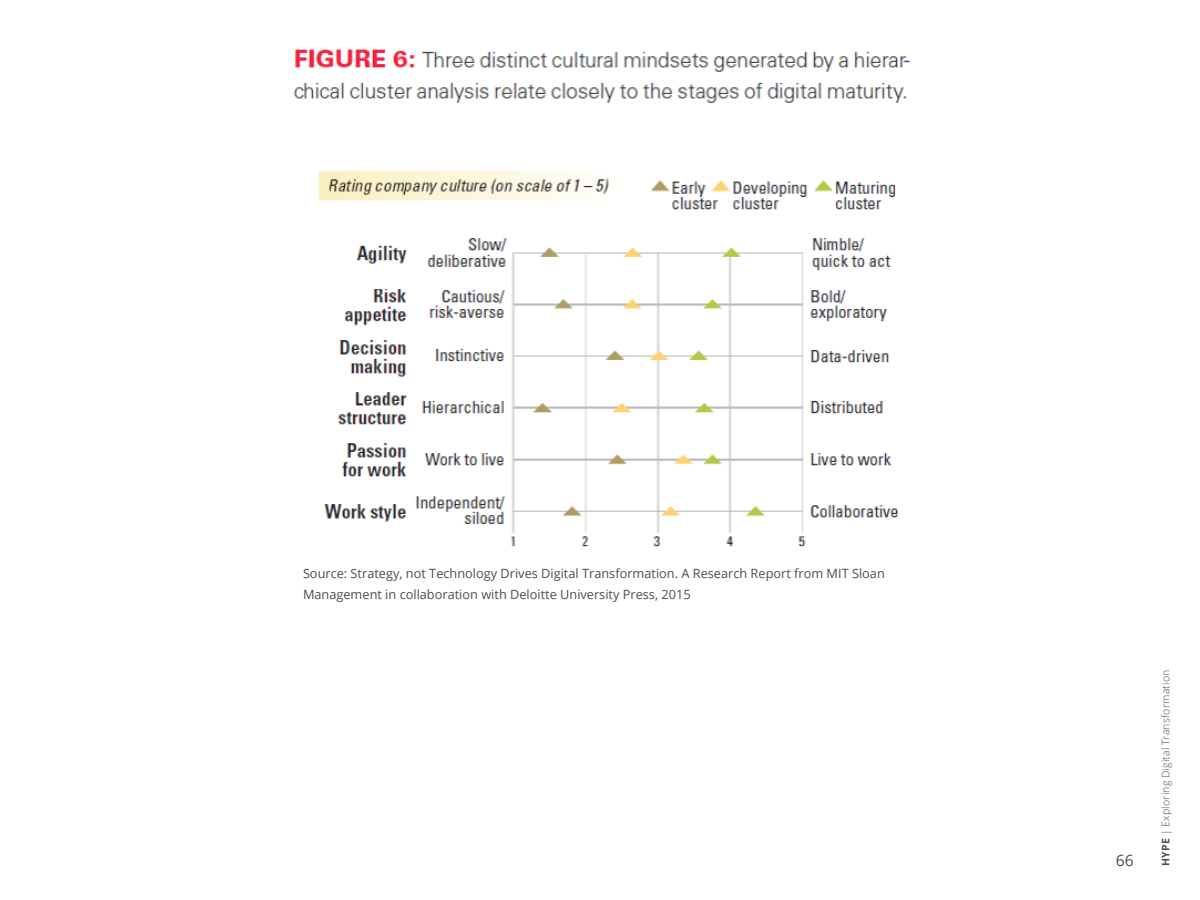
<style>
.page{position:relative;width:1200px;height:900px;background:#fff}
.page>*{position:absolute;margin:0;border:0;box-sizing:border-box;transform-origin:0 0}
.t1{font:15.75px "Open Sans";color:#4d4d4f}
.t2{font:12.75px/21px "Open Sans";color:#4d4d4f}
.t3{font:300 10.5px "Open Sans";letter-spacing:.02em;color:#4d4d4f}
.s1{font-weight:700}
</style>
<div class="page">
<img style="left:293px;top:49px;width:618px;height:498px">
<p class="t2" style="left:303px;top:562px;width:583px">Source: Strategy, not Technology Drives Digital Transformation. A Research Report from MIT Sloan<br>Management in collaboration with Deloitte University Press, 2015</p>
<p class="t1" style="left:1116px;top:849px;width:20px">66</p>
<p class="t3" style="left:1159px;top:866px;width:198px;rotate:-90deg"><span class="s1">HYPE</span> | Exploring Digital Transformation</p>
</div>
